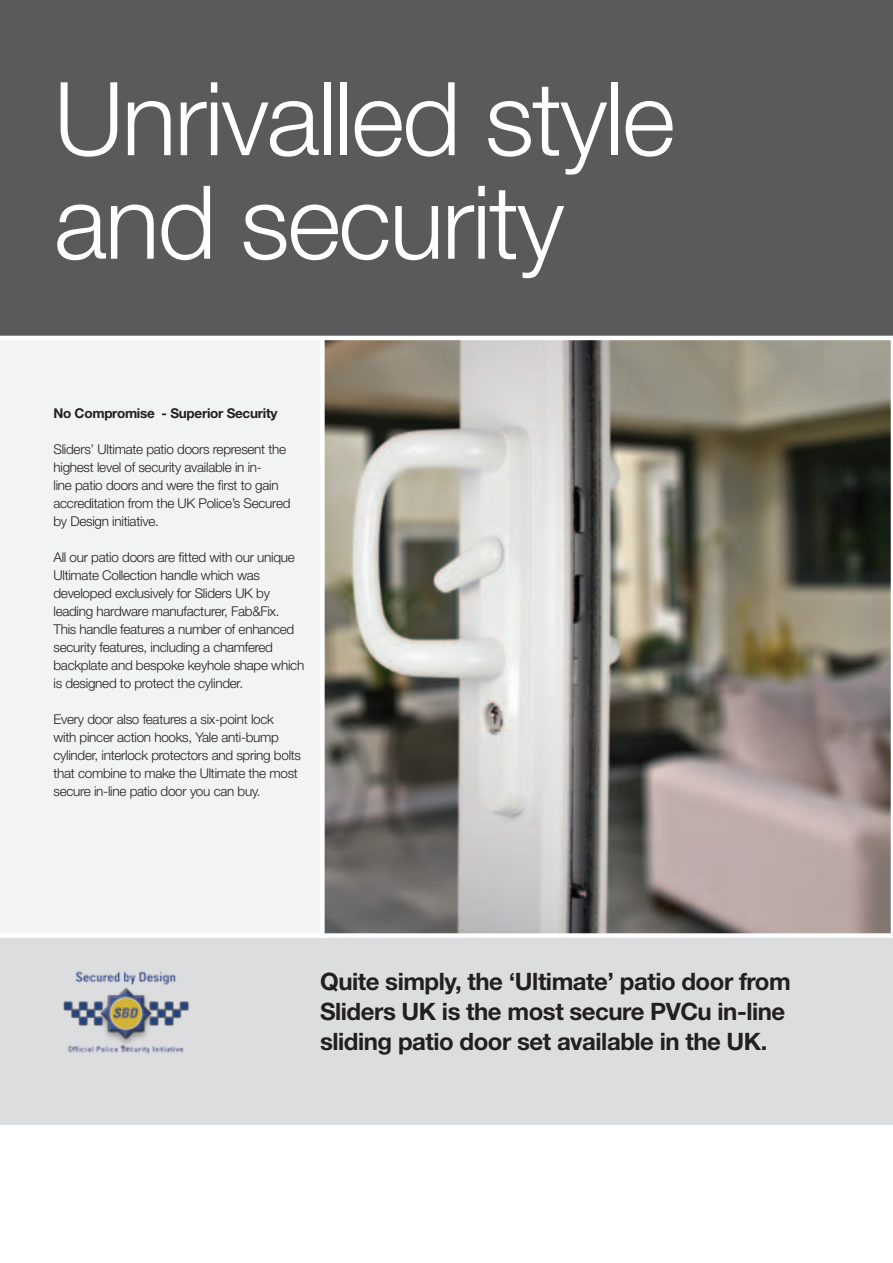
<style>
.page{position:relative;width:893px;height:1263px;background:#fff}
.page>*{position:absolute;margin:0;border:0;box-sizing:border-box;transform-origin:0 0}
.t1{font:300 102px/103.5px "Helvetica Neue";letter-spacing:-.02em;color:#fff}
.t2{font:700 24px/30px "Helvetica Neue";letter-spacing:-.02em;color:#231f20}
.t3{font:300 13.5px/18px "Helvetica Neue";letter-spacing:-.02em;color:#231f20}
.t4{font:700 13.5px "Helvetica Neue";letter-spacing:-.02em;color:#231f20}
</style>
<div class="page">
<div style="left:0;top:338px;width:322px;height:598px;background:#f2f3f4"></div>
<div style="left:0;top:935px;width:893px;height:190px;background:#dcdddf"></div>
<img style="left:325px;top:340px;width:566px;height:593px">
<div style="left:0;top:0;width:893px;height:338px;background:#5a5a5d"></div>
<hr style="left:0;top:336px;width:893px;height:4px;background:#fff">
<div style="left:320px;top:338px;width:5px;height:600px;background:#fff"></div>
<div style="left:0;top:933px;width:893px;height:5px;background:#fff"></div>
<img style="left:63px;top:971px;width:126px;height:83px">
<h1 class="t1" style="left:54px;top:65px;width:623px">Unrivalled style and security</h1>
<p class="t4" style="left:53px;top:405px;width:226px">No Compromise - Superior Security</p>
<p class="t3" style="left:53px;top:440px;width:239px">Sliders’ Ultimate patio doors represent the highest level of security available in in-<br>line patio doors and were the first to gain accreditation from the UK Police’s Secured by Design initiative.</p>
<p class="t3" style="left:53px;top:548px;width:252px">All our patio doors are fitted with our unique Ultimate Collection handle which was developed exclusively for Sliders UK by leading hardware manufacturer, Fab&amp;Fix.<br>This handle features a number of enhanced security features, including a chamfered backplate and bespoke keyhole shape which is designed to protect the cylinder.</p>
<p class="t3" style="left:53px;top:710px;width:249px">Every door also features a six-point lock<br>with pincer action hooks, Yale anti-bump cylinder, interlock protectors and spring bolts that combine to make the Ultimate the most secure in-line patio door you can buy.</p>
<h2 class="t2" style="left:320px;top:965px;width:472px">Quite simply, the ‘Ultimate’ patio door from<br>Sliders UK is the most secure PVCu in-line sliding patio door set available in the UK.</h2>
</div>
